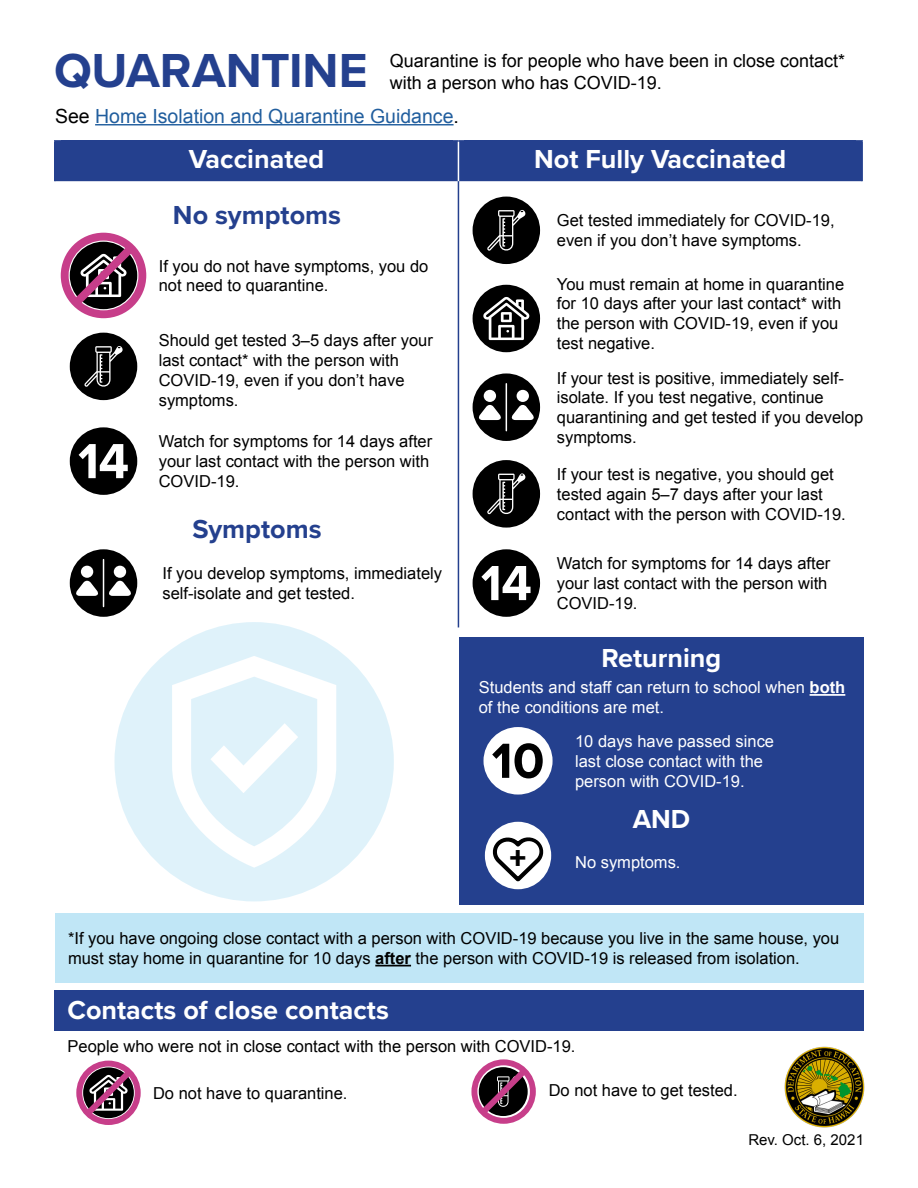
<style>
.page{position:relative;width:918px;height:1188px;background:#fff}
.page>*{position:absolute;margin:0;border:0;box-sizing:border-box;transform-origin:0 0}
.t1{font:700 51.15px "Proxima Nova";color:#fff}
.t2{font:700 51.15px "Proxima Nova";color:#000}
.t3{font:700 49.5px "Proxima Nova";letter-spacing:-.005em;color:#24408e}
.t4{font:900 33px "Proxima Nova";color:#000}
.t5{font:700 27px "Proxima Nova";color:#fff}
.t6{font:700 27px "Proxima Nova";color:#24408e}
.t7{font:19.5px "Arial";color:#215e9e}
.t8{font:18px/21.6px "Arial";color:#000}
.t9{font:16.5px/19.8px "Arial";color:#000}
.t10{font:16.5px/19.8px "Arial";color:#fff}
.t11{font:15px "Arial";color:#000}
.s1{color:#000}
.s2{font-weight:700}
</style>
<div class="page">
<div style="left:473px;top:373px;width:67px;height:68px;background:#000;border-radius:50%"></div>
<div style="left:484px;top:390px;width:12px;height:12px;background:#fff;border-radius:50%"></div>
<svg style="left:478px;top:404px;width:23px;height:16px"></svg>
<div style="left:517px;top:390px;width:12px;height:12px;background:#fff;border-radius:50%"></div>
<svg style="left:511px;top:404px;width:23px;height:16px"></svg>
<hr style="left:506px;top:384px;width:1px;height:47px;background:#fff">
<div style="left:473px;top:460px;width:67px;height:68px;background:#000;border-radius:50%"></div>
<svg style="left:487px;top:473px;width:39px;height:42px"></svg>
<svg style="left:56px;top:142px;width:805px;height:39px"></svg>
<hr style="left:54px;top:140px;width:404px;height:2px;background:#24408e">
<hr style="left:54px;top:142px;width:2px;height:39px;background:#24408e">
<hr style="left:458px;top:140px;width:405px;height:2px;background:#24408e">
<hr style="left:861px;top:142px;width:2px;height:39px;background:#24408e">
<hr style="left:458px;top:142px;width:1px;height:39px;background:#fff">
<hr style="left:458px;top:181px;width:1px;height:446px;background:#24408e">
<div style="left:61px;top:140px;width:391px;height:41px;background:#24408e"></div>
<div style="left:464px;top:140px;width:392px;height:41px;background:#24408e"></div>
<div style="left:459px;top:637px;width:405px;height:267px;background:#24408e"></div>
<hr style="left:95px;top:124px;width:359px;height:1px;background:#215e9e">
<hr style="left:810px;top:694px;width:35px;height:2px;background:#fff">
<div style="left:114px;top:622px;width:280px;height:279px;background:#dff2fa;border-radius:50%"></div>
<svg style="left:172px;top:656px;width:164px;height:212px"></svg>
<div style="left:70px;top:427px;width:67px;height:68px;background:#000;border-radius:50%"></div>
<div style="left:484px;top:727px;width:69px;height:68px;background:#fff;border-radius:50%"></div>
<div style="left:473px;top:549px;width:67px;height:68px;background:#000;border-radius:50%"></div>
<div style="left:70px;top:333px;width:67px;height:67px;background:#000;border-radius:50%"></div>
<svg style="left:84px;top:346px;width:39px;height:41px"></svg>
<div style="left:473px;top:197px;width:67px;height:67px;background:#000;border-radius:50%"></div>
<svg style="left:487px;top:210px;width:39px;height:41px"></svg>
<div style="left:54px;top:991px;width:810px;height:40px;background:#24408e"></div>
<svg style="left:471px;top:1059px;width:65px;height:65px"></svg>
<div style="left:55px;top:913px;width:808px;height:70px;background:#c0e6f6"></div>
<hr style="left:375px;top:965px;width:36px;height:1px;background:#000">
<div style="left:473px;top:285px;width:67px;height:67px;background:#000;border-radius:50%"></div>
<svg style="left:483px;top:297px;width:46px;height:43px"></svg>
<svg style="left:76px;top:1061px;width:65px;height:64px"></svg>
<svg style="left:61px;top:233px;width:85px;height:85px"></svg>
<div style="left:70px;top:549px;width:67px;height:68px;background:#000;border-radius:50%"></div>
<div style="left:81px;top:566px;width:12px;height:12px;background:#fff;border-radius:50%"></div>
<svg style="left:76px;top:580px;width:22px;height:16px"></svg>
<div style="left:114px;top:566px;width:12px;height:12px;background:#fff;border-radius:50%"></div>
<svg style="left:109px;top:580px;width:22px;height:16px"></svg>
<hr style="left:103px;top:560px;width:1px;height:47px;background:#fff">
<div style="left:485px;top:822px;width:66px;height:67px;background:#fff;border-radius:50%"></div>
<svg style="left:490px;top:835px;width:56px;height:48px"></svg>
<img style="left:784px;top:1046px;width:81px;height:82px">
<h2 class="t3" style="left:54px;top:34px;width:315px">QUARANTINE</h2>
<p class="t8" style="left:390px;top:50px;width:457px">Quarantine is for people who have been in close contact* with a person who has COVID-19.</p>
<p class="t7" style="left:55px;top:103px;width:405px"><span class="s1">See</span> Home Isolation and Quarantine Guidance<span class="s1">.</span></p>
<h1 class="t1" style="left:78px;top:423px;width:52px">14</h1>
<h3 class="t5" style="left:189px;top:139px;width:137px">Vaccinated</h3>
<h3 class="t5" style="left:534px;top:139px;width:253px">Not Fully Vaccinated</h3>
<h3 class="t6" style="left:173px;top:195px;width:170px">No symptoms</h3>
<p class="t9" style="left:159px;top:256px;width:271px">If you do not have symptoms, you do not need to quarantine.</p>
<p class="t9" style="left:159px;top:331px;width:276px">Should get tested 3–5 days after your last contact* with the person with<br>COVID-19, even if you don’t have symptoms.</p>
<p class="t9" style="left:159px;top:432px;width:275px">Watch for symptoms for 14 days after your last contact with the person with<br>COVID-19.</p>
<h3 class="t6" style="left:192px;top:509px;width:131px">Symptoms</h3>
<p class="t9" style="left:162px;top:563px;width:281px">If you develop symptoms, immediately self-isolate and get tested.</p>
<p class="t9" style="left:557px;top:211px;width:279px">Get tested immediately for COVID-19, even if you don’t have symptoms.</p>
<p class="t9" style="left:557px;top:274px;width:289px">You must remain at home in quarantine for 10 days after your last contact* with the person with COVID-19, even if you test negative.</p>
<h1 class="t1" style="left:481px;top:545px;width:52px">14</h1>
<p class="t9" style="left:557px;top:368px;width:308px">If your test is positive, immediately self&shy;isolate. If you test negative, continue quarantining and get tested if you develop symptoms.</p>
<p class="t9" style="left:557px;top:465px;width:290px">If your test is negative, you should get tested again 5–7 days after your last contact with the person with COVID-19.</p>
<p class="t9" style="left:557px;top:554px;width:275px">Watch for symptoms for 14 days after your last contact with the person with<br>COVID-19.</p>
<h3 class="t5" style="left:602px;top:638px;width:121px">Returning</h3>
<p class="t10" style="left:479px;top:678px;width:368px">Students and staff can return to school when <span class="s2">both </span>of the conditions are met.</p>
<p class="t10" style="left:575px;top:731px;width:201px">10 days have passed since last close contact with the person with COVID-19.</p>
<h1 class="t2" style="left:492px;top:723px;width:54px">10</h1>
<h3 class="t4" style="left:510px;top:833px;width:18px">+</h3>
<h3 class="t5" style="left:633px;top:799px;width:59px">AND</h3>
<p class="t10" style="left:575px;top:852px;width:107px">No symptoms.</p>
<p class="t9" style="left:68px;top:929px;width:773px">*If you have ongoing close contact with a person with COVID-19 because you live in the same house, you must stay home in quarantine for 10 days <span class="s2">after</span> the person with COVID-19 is released from isolation.</p>
<h3 class="t5" style="left:68px;top:989px;width:323px">Contacts of close contacts</h3>
<p class="t9" style="left:68px;top:1036px;width:510px">People who were not in close contact with the person with COVID-19.</p>
<p class="t9" style="left:153px;top:1083px;width:196px">Do not have to quarantine.</p>
<p class="t9" style="left:549px;top:1081px;width:190px">Do not have to get tested.</p>
<p class="t11" style="left:748px;top:1130px;width:117px">Rev. Oct. 6, 2021</p>
</div>
